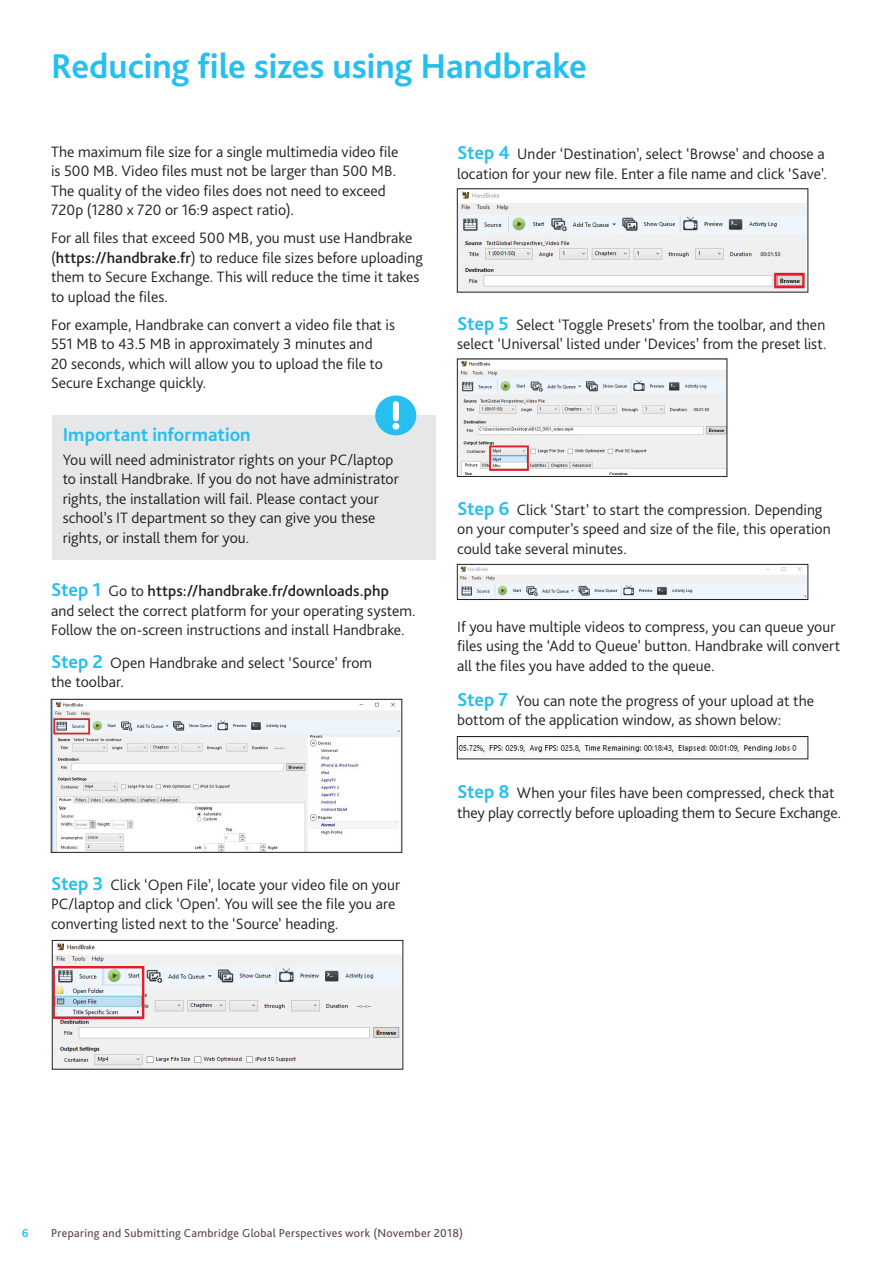
<style>
.page{position:relative;width:893px;height:1263px;background:#fff}
.page>*{position:absolute;margin:0;border:0;box-sizing:border-box;transform-origin:0 0}
.CAIE_Main_heading{font:700 36px "Bliss Pro";color:#26bff0}
.CAIE_Subheading_1{font:700 19.5px "Bliss Pro";color:#26bff0}
.CAIE_body_copy{font:300 15.75px/19.5px "Bliss Pro";color:#231f20}
.CAIE_Subheading_1-2{font:300 15.75px/19.5px "Bliss Pro";letter-spacing:.005em;color:#231f20}
.t1{font:12px "Bliss Pro";letter-spacing:.025em;color:#57434d}
.t2{font:700 12px "Bliss Pro";color:#26bff0}
.s1{font-weight:500}
.s2{font-weight:700;font-size:19.5px;color:#26bff0}
</style>
<div class="page">
<div style="left:52px;top:416px;width:384px;height:144px;background:#e6e7e9"></div>
<div style="left:375px;top:395px;width:41px;height:40px;background:#26bff0;border-radius:50%"></div>
<svg style="left:392px;top:401px;width:7px;height:29px"></svg>
<img style="left:53px;top:701px;width:347px;height:149px">
<div style="left:51px;top:699px;width:351px;height:153px;border:1px solid #231f20"></div>
<img style="left:54px;top:942px;width:347px;height:125px">
<div style="left:52px;top:940px;width:351px;height:129px;border:1px solid #231f20"></div>
<img style="left:459px;top:191px;width:347px;height:99px">
<img style="left:459px;top:566px;width:347px;height:32px">
<div style="left:457px;top:564px;width:351px;height:36px;border:1px solid #231f20"></div>
<img style="left:459px;top:738px;width:341px;height:18px">
<div style="left:457px;top:736px;width:351px;height:23px;border:1px solid #231f20"></div>
<img style="left:459px;top:361px;width:266px;height:113px">
<div style="left:457px;top:359px;width:270px;height:118px;border:1px solid #231f20"></div>
<p class="CAIE_Main_heading" style="left:51px;top:44px;width:537px">Reducing file sizes using Handbrake</p>
<p class="CAIE_body_copy" style="left:51px;top:142px;width:349px">The maximum file size for a single multimedia video file is 500 MB. Video files must not be larger than 500 MB.<br>The quality of the video files does not need to exceed 720p (1280 x 720 or 16:9 aspect ratio).</p>
<p class="CAIE_body_copy" style="left:51px;top:228px;width:373px">For all files that exceed 500 MB, you must use Handbrake (<span class="s1">https://handbrake.fr</span>) to reduce file sizes before uploading them to Secure Exchange. This will reduce the time it takes to upload the files.</p>
<p class="CAIE_body_copy" style="left:51px;top:315px;width:346px">For example, Handbrake can convert a video file that is 551 MB to 43.5 MB in approximately 3 minutes and<br>20 seconds, which will allow you to upload the file to Secure Exchange quickly.</p>
<p class="CAIE_Subheading_1" style="left:63px;top:422px;width:190px">Important information</p>
<p class="CAIE_body_copy" style="left:63px;top:450px;width:338px">You will need administrator rights on your PC/laptop to install Handbrake. If you do not have administrator rights, the installation will fail. Please contact your school’s IT department so they can give you these rights, or install them for you.</p>
<p class="CAIE_Subheading_1-2" style="left:51px;top:581px;width:366px"><span class="s2">Step 1</span> Go to <span class="s1">https://handbrake.fr/downloads.php </span>and select the correct platform for your operating system.<br>Follow the on-screen instructions and install Handbrake.</p>
<p class="CAIE_Subheading_1-2" style="left:51px;top:653px;width:323px"><span class="s2">Step 2</span> Open Handbrake and select ‘Source’ from the toolbar.</p>
<p class="CAIE_Subheading_1-2" style="left:51px;top:875px;width:351px"><span class="s2">Step 3</span> Click ‘Open File’, locate your video file on your<br>PC/laptop and click ‘Open’. You will see the file you are converting listed next to the ‘Source’ heading.</p>
<p class="CAIE_Subheading_1-2" style="left:457px;top:144px;width:371px"><span class="s2">Step 4</span> Under ‘Destination’, select ‘Browse’ and choose a location for your new file. Enter a file name and click ‘Save’.</p>
<p class="CAIE_Subheading_1-2" style="left:457px;top:315px;width:371px"><span class="s2">Step 5</span> Select ‘Toggle Presets’ from the toolbar, and then select ‘Universal’ listed under ‘Devices’ from the preset list.</p>
<p class="CAIE_Subheading_1-2" style="left:457px;top:500px;width:375px"><span class="s2">Step 6</span> Click ‘Start’ to start the compression. Depending on your computer’s speed and size of the file, this operation could take several minutes.</p>
<p class="CAIE_body_copy" style="left:457px;top:616px;width:385px">If you have multiple videos to compress, you can queue your files using the ‘Add to Queue’ button. Handbrake will convert all the files you have added to the queue.</p>
<p class="CAIE_body_copy" style="left:457px;top:691px;width:358px"><span class="s2">Step 7</span> You can note the progress of your upload at the bottom of the application window, as shown below:</p>
<p class="CAIE_body_copy" style="left:457px;top:783px;width:385px"><span class="s2">Step 8</span> When your files have been compressed, check that they play correctly before uploading them to Secure Exchange.</p>
<p class="t2" style="left:22px;top:1226px;width:8px">6</p>
<p class="t1" style="left:51px;top:1226px;width:414px">Preparing and Submitting Cambridge Global Perspectives work (November 2018)</p>
</div>
